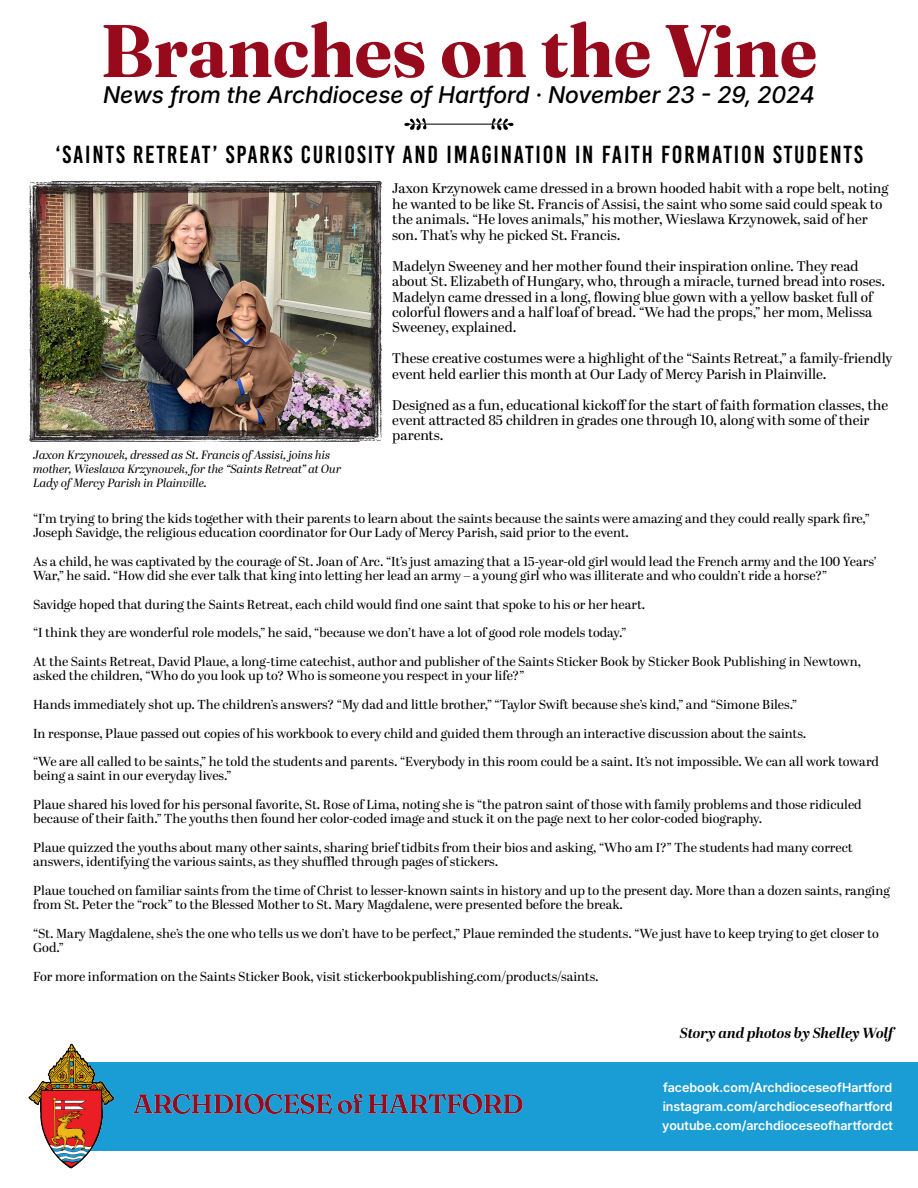
<style>
.page{position:relative;width:918px;height:1188px;background:#fff}
.page>*{position:absolute;margin:0;border:0;box-sizing:border-box;transform-origin:0 0}
.t1{font:700 74.25px "Fraunces 72 pt";color:#960a1c}
.t2{font:24.6px "Bebas Kai";letter-spacing:.075em;color:#000}
.t3{font:italic 500 23.1px "Inter 18 pt";color:#000}
.t4{font:italic 700 14.55px "Abril Display";letter-spacing:-.005em;color:#000}
.t5{font:14.1px/15.5px "Abril Display";color:#000}
.t6{font:13.05px/28.7px "Abril Display";color:#000}
.t7{font:600 12.6px/19.2px "Inter 18 pt";color:#fff;text-align:justify}
.t8{font:italic 11.85px/14.2px "Abril Display";color:#000}
</style>
<div class="page">
<div style="left:57px;top:1063px;width:861px;height:88px;background:#1a9cd4"></div>
<img style="left:30px;top:182px;width:351px;height:260px">
<img style="left:404px;top:118px;width:110px;height:13px">
<img style="left:28px;top:1043px;width:501px;height:126px">
<h1 class="t1" style="left:100px;top:-5px;width:718px">Branches on the Vine</h1>
<h3 class="t3" style="left:103px;top:77px;width:713px">News from the Archdiocese of Hartford · November 23 - 29, 2024</h3>
<h2 class="t2" style="left:55px;top:141px;width:809px">‘SAINTS RETREAT’ SPARKS CURIOSITY AND IMAGINATION IN FAITH FORMATION STUDENTS</h2>
<p class="t8" style="left:33px;top:448px;width:310px">Jaxon Krzynowek, dressed as St. Francis of Assisi, joins his mother, Wieslawa Krzynowek, for the “Saints Retreat” at Our<br>Lady of Mercy Parish in Plainville.</p>
<p class="t5" style="left:392px;top:182px;width:498px">Jaxon Krzynowek came dressed in a brown hooded habit with a rope belt, noting he wanted to be like St. Francis of Assisi, the saint who some said could speak to the animals. “He loves animals,” his mother, Wieslawa Krzynowek, said of her son. That’s why he picked St. Francis.</p>
<p class="t5" style="left:392px;top:259px;width:494px">Madelyn Sweeney and her mother found their inspiration online. They read about St. Elizabeth of Hungary, who, through a miracle, turned bread into roses.<br>Madelyn came dressed in a long, flowing blue gown with a yellow basket full of colorful flowers and a half loaf of bread. “We had the props,” her mom, Melissa Sweeney, explained.</p>
<p class="t5" style="left:392px;top:351px;width:502px">These creative costumes were a highlight of the “Saints Retreat,” a family-friendly event held earlier this month at Our Lady of Mercy Parish in Plainville.</p>
<p class="t5" style="left:392px;top:398px;width:497px">Designed as a fun, educational kickoff for the start of faith formation classes, the event attracted 85 children in grades one through 10, along with some of their parents.</p>
<p class="t6" style="left:33px;top:512px;width:838px;line-height:14.4px">“I’m trying to bring the kids together with their parents to learn about the saints because the saints were amazing and they could really spark fire,”<br>Joseph Savidge, the religious education coordinator for Our Lady of Mercy Parish, said prior to the event.</p>
<p class="t6" style="left:33px;top:555px;width:845px;line-height:14.4px">As a child, he was captivated by the courage of St. Joan of Arc. “It’s just amazing that a 15-year-old girl would lead the French army and the 100 Years’<br>War,” he said. “How did she ever talk that king into letting her lead an army – a young girl who was illiterate and who couldn’t ride a horse?”</p>
<p class="t6" style="left:33px;top:591px;width:829px">Savidge hoped that during the Saints Retreat, each child would find one saint that spoke to his or her heart.<br>“I think they are wonderful role models,” he said, “because we don’t have a lot of good role models today.”<br>At the Saints Retreat, David Plaue, a long-time catechist, author and publisher of the Saints Sticker Book by Sticker Book Publishing in Newtown,</p>
<p class="t6" style="left:33px;top:662px;width:848px">asked the children, “Who do you look up to? Who is someone you respect in your life?”<br>Hands immediately shot up. The children’s answers? “My dad and little brother,” “Taylor Swift because she’s kind,” and “Simone Biles.”<br>In response, Plaue passed out copies of his workbook to every child and guided them through an interactive discussion about the saints.<br>“We are all called to be saints,” he told the students and parents. “Everybody in this room could be a saint. It’s not impossible. We can all work toward</p>
<p class="t6" style="left:33px;top:762px;width:830px">being a saint in our everyday lives.”<br>Plaue shared his loved for his personal favorite, St. Rose of Lima, noting she is “the patron saint of those with family problems and those ridiculed</p>
<p class="t6" style="left:33px;top:805px;width:821px">because of their faith.” The youths then found her color-coded image and stuck it on the page next to her color-coded biography.<br>Plaue quizzed the youths about many other saints, sharing brief tidbits from their bios and asking, “Who am I?” The students had many correct</p>
<p class="t6" style="left:33px;top:848px;width:858px">answers, identifying the various saints, as they shuffled through pages of stickers.<br>Plaue touched on familiar saints from the time of Christ to lesser-known saints in history and up to the present day. More than a dozen saints, ranging</p>
<p class="t6" style="left:33px;top:891px;width:847px">from St. Peter the “rock” to the Blessed Mother to St. Mary Magdalene, were presented before the break.<br>“St. Mary Magdalene, she’s the one who tells us we don’t have to be perfect,” Plaue reminded the students. “We just have to keep trying to get closer to</p>
<p class="t6" style="left:33px;top:934px;width:567px">God.”<br>For more information on the Saints Sticker Book, visit stickerbookpublishing.com/products/saints.</p>
<p class="t4" style="left:680px;top:1022px;width:215px">Story and photos by Shelley Wolf</p>
<p class="t7" style="left:662px;top:1077px;width:232px">facebook.com/ArchdioceseofHartford instagram.com/archdioceseofhartford youtube.com/archdioceseofhartfordct</p>
</div>
